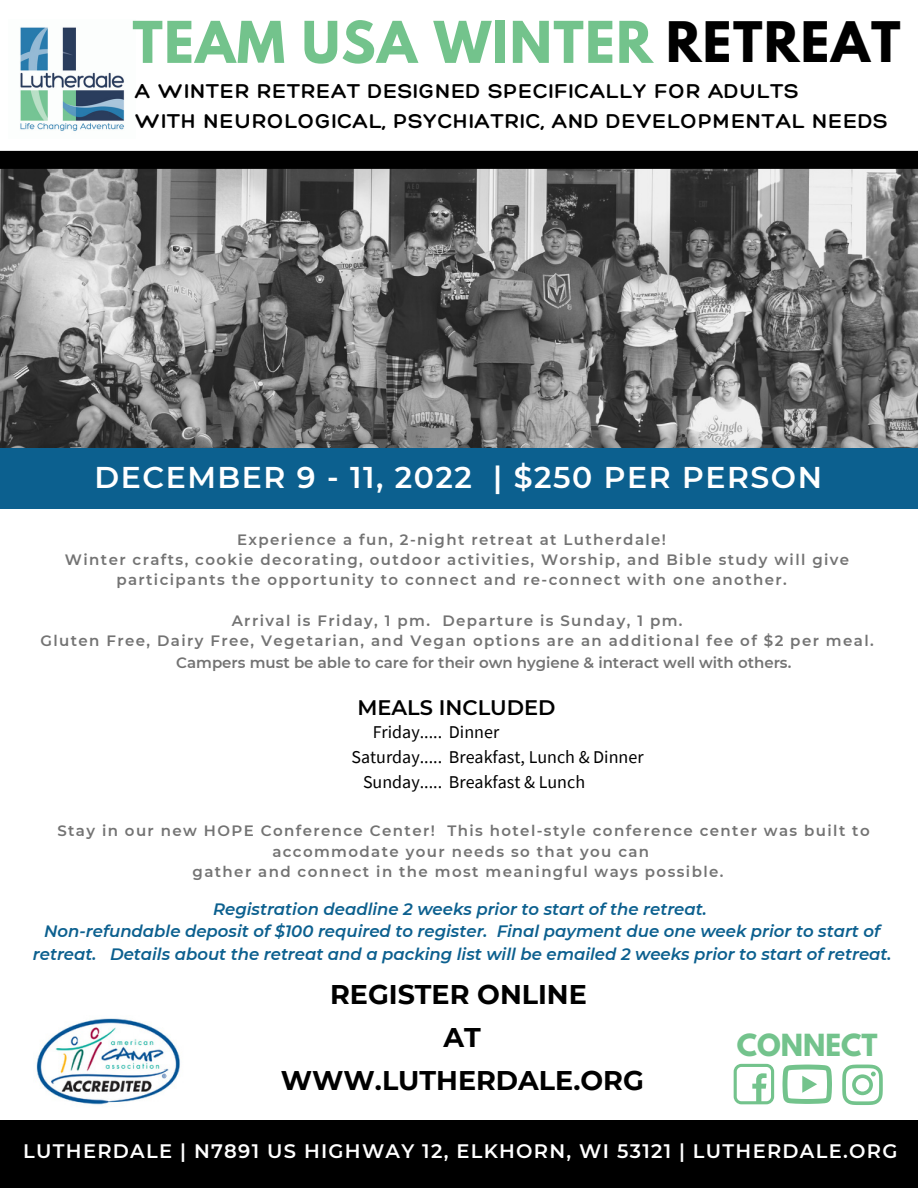
<style>
.page{position:relative;width:918px;height:1188px;background:#fff}
.page>*{position:absolute;margin:0;border:0;box-sizing:border-box;transform-origin:0 0}
.t1{font:700 51px "League Spartan";letter-spacing:.03em;color:#73c38c}
.t2{font:600 30px "Montserrat";letter-spacing:.05em;color:#fff}
.t3{font:700 27px "Montserrat";color:#000}
.t4{font:700 27px "League Spartan";color:#73c38c}
.t5{font:700 21.75px "Hero";letter-spacing:.045em;color:#000}
.t6{font:600 21px "Montserrat";color:#000}
.t7{font:600 19.5px "Montserrat";letter-spacing:.065em;color:#fff}
.t8{font:18px "Source Sans Pro";color:#000}
.t9{font:italic 600 16.5px/22.5px "Montserrat";color:#0c608f;text-align:center}
.t10{font:600 15px/20.2px "Montserrat";letter-spacing:.095em;color:#737373}
.t11{font:600 15px "Montserrat";color:#737373}
.s1{font-size:49.5px;color:#000}
</style>
<div class="page">
<div style="left:0;top:1120px;width:918px;height:68px;background:#000"></div>
<img style="left:20px;top:27px;width:105px;height:104px">
<img style="left:0;top:169px;width:918px;height:279px">
<div style="left:0;top:151px;width:918px;height:18px;background:#000"></div>
<div style="left:0;top:448px;width:918px;height:61px;background:#0c608f"></div>
<svg style="left:734px;top:1064px;width:40px;height:40px"></svg>
<svg style="left:783px;top:1065px;width:49px;height:39px"></svg>
<svg style="left:842px;top:1065px;width:41px;height:40px"></svg>
<img style="left:36px;top:1018px;width:144px;height:87px">
<p class="t1" style="left:132px;top:17px;width:770px">TEAM USA WINTER <span class="s1">RETREAT</span></p>
<p class="t5" style="left:135px;top:77px;width:665px">A WINTER RETREAT DESIGNED SPECIFICALLY FOR ADULTS</p>
<p class="t5" style="left:135px;top:108px;width:754px">WITH NEUROLOGICAL, PSYCHIATRIC, AND DEVELOPMENTAL NEEDS</p>
<p class="t2" style="left:94px;top:459px;width:729px">DECEMBER 9 - 11, 2022 | $250 PER PERSON</p>
<p class="t10" style="left:237px;top:529px;width:431px">Experience a fun, 2-night retreat at Lutherdale!</p>
<p class="t10" style="left:116px;top:550px;width:734px;text-indent:-51px">Winter crafts, cookie decorating, outdoor activities, Worship, and Bible study will give participants the opportunity to connect and re-connect with one another.</p>
<p class="t10" style="left:232px;top:610px;width:452px">Arrival is Friday, 1 pm. Departure is Sunday, 1 pm.</p>
<p class="t10" style="left:41px;top:631px;width:835px">Gluten Free, Dairy Free, Vegetarian, and Vegan options are an additional fee of $2 per meal.</p>
<p class="t11" style="left:176px;top:654px;width:617px">Campers must be able to care for their own hygiene &amp; interact well with others.</p>
<p class="t6" style="left:357px;top:695px;width:200px">MEALS INCLUDED</p>
<p class="t8" style="left:373px;top:721px;width:128px">Friday..... Dinner</p>
<p class="t8" style="left:351px;top:745px;width:294px">Saturday..... Breakfast, Lunch &amp; Dinner</p>
<p class="t8" style="left:363px;top:770px;width:224px">Sunday..... Breakfast &amp; Lunch</p>
<p class="t10" style="left:57px;top:821px;width:814px;text-align:center">Stay in our new HOPE Conference Center! This hotel-style conference center was built to accommodate your needs so that you can</p>
<p class="t10" style="left:193px;top:861px;width:532px">gather and connect in the most meaningful ways possible.</p>
<p class="t9" style="left:213px;top:898px;width:495px">Registration deadline 2 weeks prior to start of the retreat.</p>
<p class="t9" style="left:33px;top:920px;width:860px">Non-refundable deposit of $100 required to register. Final payment due one week prior to start of retreat. Details about the retreat and a packing list will be emailed 2 weeks prior to start of retreat.</p>
<p class="t3" style="left:330px;top:978px;width:258px">REGISTER ONLINE</p>
<p class="t3" style="left:444px;top:1021px;width:39px">AT</p>
<p class="t3" style="left:281px;top:1063px;width:365px">WWW.LUTHERDALE.ORG</p>
<p class="t4" style="left:737px;top:1032px;width:142px">CONNECT</p>
<p class="t7" style="left:23px;top:1139px;width:876px">LUTHERDALE | N7891 US HIGHWAY 12, ELKHORN, WI 53121 | LUTHERDALE.ORG</p>
</div>
